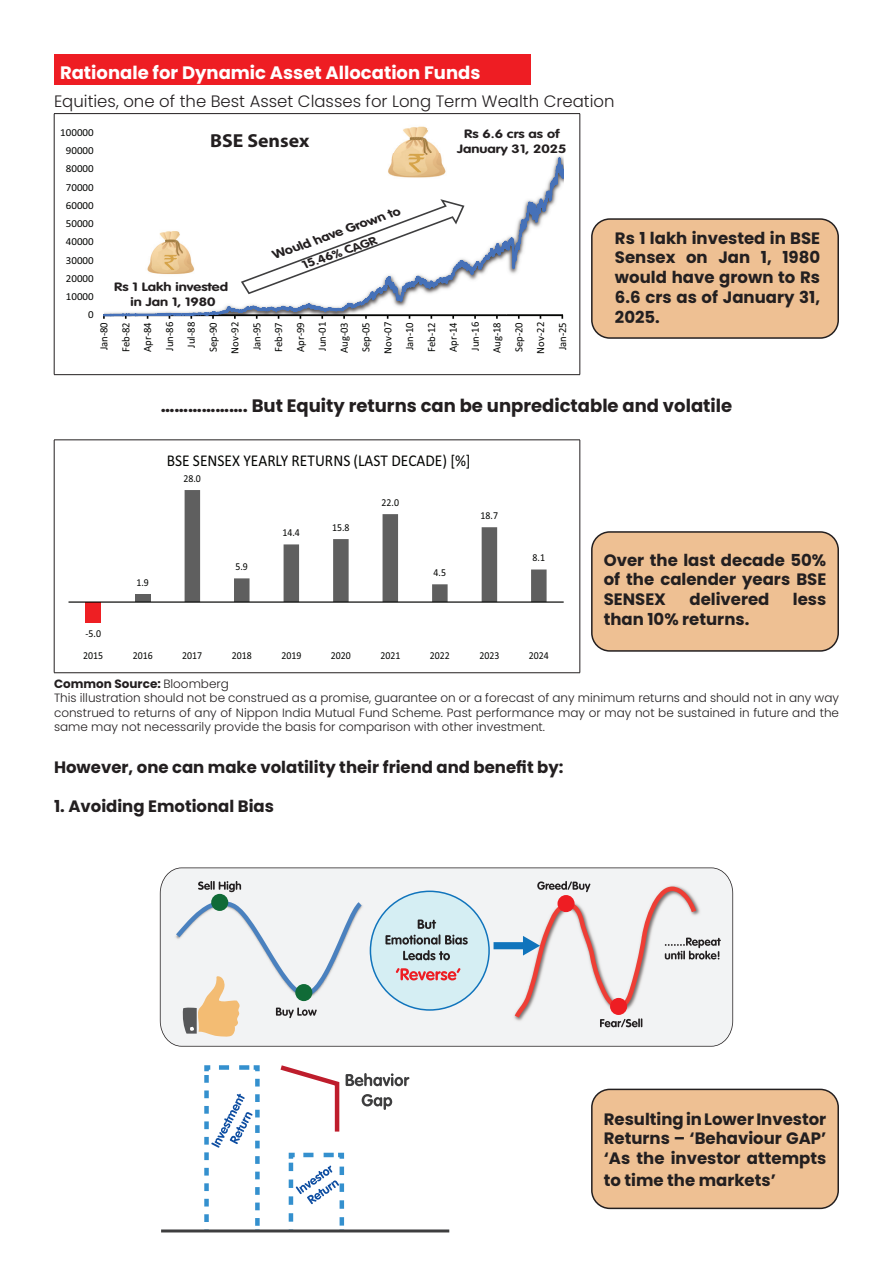
<style>
.page{position:relative;width:893px;height:1263px;background:#fff}
.page>*{position:absolute;margin:0;border:0;box-sizing:border-box;transform-origin:0 0}
.t1{font:700 18.9px "Myriad Pro";color:#231f20;scale:1.05 1}
.t2{font:700 18px "Poppins";color:#231f20}
.t3{font:700 18px "Poppins";color:#fff}
.t4{font:700 16.5px/19.8px "Poppins";color:#231f20;text-align:justify}
.t5{font:300 16.5px "Poppins";color:#231f20}
.t6{font:16.5px "Calibri";color:#040503;scale:.93 1}
.t7{font:italic 700 12.3px "VAG Rounded Std";color:#231f20;scale:1.16 1}
.t8{font:300 12px/14.4px "Poppins";color:#231f20;text-align:justify}
.t9{font:700 12px/14.2px "VAG Rounded Std";color:#231f20;text-align:center;scale:1.22 1}
.t10{font:700 12px "Poppins";color:#231f20}
.t11{font:italic 700 11.55px "VAG Rounded Std";color:#231f20;scale:1.16 1}
.t12{font:10.95px/21.9px "Calibri";color:#040503;text-align:center}
.t13{font:10.65px "Calibri";color:#040503}
.t14{font:10.5px "Calibri";color:#040503;scale:.93 1}
.s1{font-weight:300}
</style>
<div class="page">
<div style="left:54px;top:54px;width:477px;height:31px;background:#ee1d23"></div>
<hr style="left:54px;top:113px;width:526px;height:1px;background:#231f20">
<hr style="left:54px;top:114px;width:1px;height:260px;background:#231f20">
<hr style="left:580px;top:114px;width:1px;height:260px;background:#231f20">
<hr style="left:54px;top:374px;width:526px;height:1px;background:#231f20">
<hr style="left:54px;top:440px;width:526px;height:1px;background:#231f20">
<hr style="left:54px;top:440px;width:1px;height:232px;background:#231f20">
<hr style="left:580px;top:440px;width:1px;height:232px;background:#231f20">
<hr style="left:54px;top:672px;width:526px;height:1px;background:#231f20">
<div style="left:592px;top:219px;width:246px;height:119px;background:#eec093;border-radius:18px"></div>
<div style="left:591px;top:218px;width:248px;height:121px;border:2px solid #231f20;border-radius:18px"></div>
<div style="left:592px;top:532px;width:246px;height:119px;background:#eec093;border-radius:18px"></div>
<div style="left:591px;top:531px;width:248px;height:121px;border:2px solid #231f20;border-radius:18px"></div>
<div style="left:592px;top:1089px;width:246px;height:119px;background:#eec093;border-radius:18px"></div>
<div style="left:591px;top:1089px;width:248px;height:120px;border:2px solid #231f20;border-radius:18px"></div>
<svg style="left:201px;top:1232px;width:149px;height:1px"></svg>
<hr style="left:161px;top:1229px;width:288px;height:3px;background:#3e3e3f">
<svg style="left:280px;top:1065px;width:129px;height:67px"></svg>
<svg style="left:286px;top:1152px;width:60px;height:81px"></svg>
<svg style="left:202px;top:1065px;width:60px;height:168px"></svg>
<svg style="left:160px;top:867px;width:573px;height:179px;fill:#f2f3f4"></svg>
<img style="left:172px;top:900px;width:194px;height:101px">
<svg style="left:198px;top:881px;width:43px;height:11px"></svg>
<div style="left:211px;top:894px;width:17px;height:17px;background:#106b37;border-radius:50%"></div>
<svg style="left:176px;top:901px;width:186px;height:136px"></svg>
<svg style="left:370px;top:881px;width:351px;height:146px"></svg>
<svg style="left:103px;top:156px;width:461px;height:163px"></svg>
<svg style="left:241px;top:199px;width:223px;height:95px"></svg>
<img style="left:386px;top:126px;width:62px;height:55px">
<img style="left:146px;top:228px;width:50px;height:48px">
<svg style="left:68px;top:490px;width:496px;height:133px"></svg>
<p class="t3" style="left:60px;top:62px;width:422px">Rationale for Dynamic Asset Allocation Funds</p>
<p class="t5" style="left:54px;top:92px;width:562px">Equities, one of the Best Asset Classes for Long Term Wealth Creation</p>
<p class="t13" style="left:60px;top:125px;width:35px">100000</p>
<p class="t13" style="left:66px;top:143px;width:29px">90000</p>
<p class="t13" style="left:66px;top:161px;width:29px">80000</p>
<p class="t13" style="left:66px;top:180px;width:29px">70000</p>
<p class="t13" style="left:66px;top:198px;width:29px">60000</p>
<p class="t13" style="left:66px;top:216px;width:29px">50000</p>
<p class="t13" style="left:66px;top:234px;width:29px">40000</p>
<p class="t13" style="left:66px;top:253px;width:29px">30000</p>
<p class="t13" style="left:66px;top:271px;width:29px">20000</p>
<p class="t13" style="left:66px;top:289px;width:29px">10000</p>
<p class="t13" style="left:88px;top:307px;width:7px">0</p>
<p class="t1" style="left:210px;top:128px;width:96px">BSE Sensex</p>
<p class="t9" style="left:114px;top:280px;width:95px">Rs 1 Lakh invested in Jan 1, 1980</p>
<p class="t7" style="left:271px;top:249px;width:117px;rotate:-20deg">Would have Grown to</p>
<p class="t11" style="left:301px;top:259px;width:69px;rotate:-19deg">15.46% CAGR</p>
<p class="t9" style="left:457px;top:128px;width:91px">Rs 6.6 crs as of<br>January 31, 2025</p>
<p class="t12" style="left:93px;top:354px;width:33px;rotate:-90deg">Jan-80<br>Feb-82<br>Apr-84<br>Jun-86<br>Jul-88<br>Sep-90<br>Nov-92<br>Jan-95<br>Feb-97<br>Apr-99<br>Jun-01<br>Aug-03<br>Sep-05<br>Nov-07<br>Jan-10<br>Feb-12<br>Apr-14<br>Jun-16<br>Aug-18<br>Sep-20<br>Nov-22<br>Jan-25</p>
<p class="t4" style="left:615px;top:228px;width:207px">Rs 1 lakh invested in BSE Sensex on Jan 1, 1980 would have grown to Rs 6.6 crs as of January 31, 2025.</p>
<p class="t2" style="left:161px;top:395px;width:573px">………………. But Equity returns can be unpredictable and volatile</p>
<p class="t6" style="left:167px;top:449px;width:328px">BSE SENSEX YEARLY RETURNS (LAST DECADE) [%]</p>
<p class="t14" style="left:86px;top:626px;width:18px">-5.0</p>
<p class="t14" style="left:136px;top:575px;width:15px">1.9</p>
<p class="t14" style="left:183px;top:471px;width:20px">28.0</p>
<p class="t14" style="left:235px;top:559px;width:15px">5.9</p>
<p class="t14" style="left:282px;top:525px;width:20px">14.4</p>
<p class="t14" style="left:332px;top:520px;width:20px">15.8</p>
<p class="t14" style="left:382px;top:495px;width:20px">22.0</p>
<p class="t14" style="left:434px;top:565px;width:15px">4.5</p>
<p class="t14" style="left:481px;top:508px;width:20px">18.7</p>
<p class="t14" style="left:533px;top:551px;width:15px">8.1</p>
<p class="t14" style="left:83px;top:648px;width:23px">2015</p>
<p class="t14" style="left:133px;top:648px;width:23px">2016</p>
<p class="t14" style="left:182px;top:648px;width:23px">2017</p>
<p class="t14" style="left:232px;top:648px;width:23px">2018</p>
<p class="t14" style="left:281px;top:648px;width:23px">2019</p>
<p class="t14" style="left:331px;top:648px;width:23px">2020</p>
<p class="t14" style="left:380px;top:648px;width:23px">2021</p>
<p class="t14" style="left:430px;top:648px;width:23px">2022</p>
<p class="t14" style="left:479px;top:648px;width:23px">2023</p>
<p class="t14" style="left:529px;top:648px;width:23px">2024</p>
<p class="t4" style="left:604px;top:550px;width:224px">Over the last decade 50% of the calender years BSE SENSEX</p>
<p class="t4" style="left:689px;top:590px;width:82px">delivered</p>
<p class="t4" style="left:793px;top:590px;width:35px">less</p>
<p class="t4" style="left:604px;top:609px;width:147px">than 10% returns.</p>
<p class="t10" style="left:54px;top:677px;width:176px">Common Source: <span class="s1">Bloomberg</span></p>
<p class="t8" style="left:54px;top:691px;width:786px">This illustration should not be construed as a promise, guarantee on or a forecast of any minimum returns and should not in any way construed to returns of any of Nippon India Mutual Fund Scheme. Past performance may or may not be sustained in future and the same may not necessarily provide the basis for comparison with other investment.</p>
<p class="t4" style="left:54px;top:757px;width:511px">However, one can make volatility their friend and benefit by:</p>
<p class="t4" style="left:54px;top:796px;width:221px">1. Avoiding Emotional Bias</p>
<p class="t4" style="left:604px;top:1109px;width:224px">Resulting in Lower Investor Returns – ‘Behaviour GAP’ ‘As the investor attempts</p>
<p class="t4" style="left:604px;top:1170px;width:174px">to time the markets’</p>
</div>
